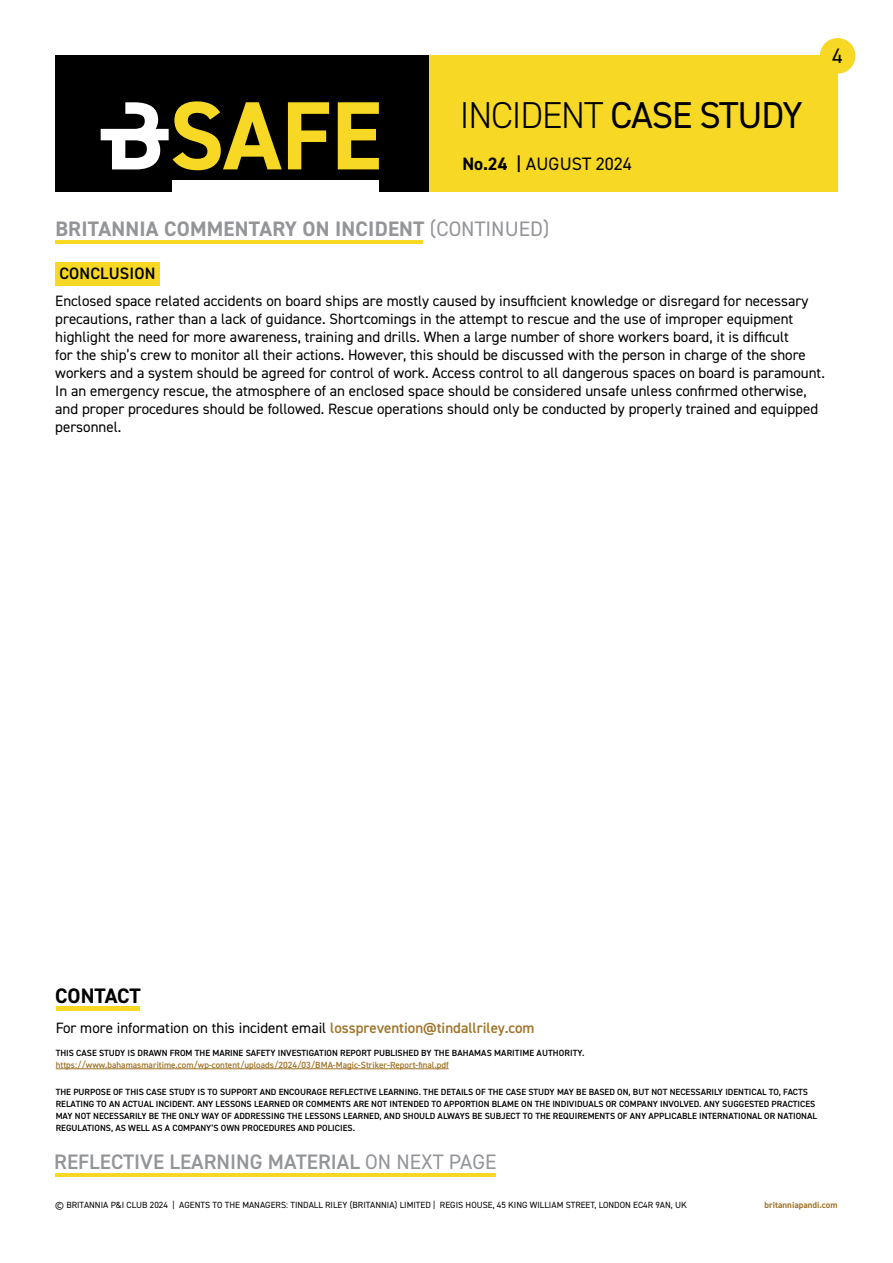
<style>
.page{position:relative;width:893px;height:1263px;background:#fff}
.page>*{position:absolute;margin:0;border:0;box-sizing:border-box;transform-origin:0 0}
.t1{font:37.5px "DIN2014";letter-spacing:-.03em;color:#000}
.t2{font:700 21px "DIN2014";letter-spacing:.01em;color:#939598}
.t3{font:600 21px "DIN2014";color:#939598}
.t4{font:700 21px "DIN2014";letter-spacing:-.01em;color:#000}
.t5{font:21px "DIN2014";color:#000}
.t6{font:18px "DIN2014";color:#000}
.t7{font:600 16.5px "DIN2014";letter-spacing:.01em;color:#000}
.t8{font:15px/18px "DIN2014";color:#000}
.t9{font:600 9px/12px "DIN2014";color:#000}
.t10{font:9px "DIN2014";color:#000}
.t11{font:600 9px "DIN2014";color:#a1752b}
.t12{font:700 9px "DIN2014";color:#a1752b}
.s1{font-weight:300}
.s2{font-weight:700}
.s3{font-weight:600}
.s4{font-weight:400}
.s5{font-weight:600;color:#a1752b}
</style>
<div class="page">
<div style="left:55px;top:55px;width:374px;height:137px;background:#000"></div>
<div style="left:429px;top:55px;width:409px;height:137px;background:#f7d824"></div>
<svg style="left:101px;top:101px;width:278px;height:69px"></svg>
<div style="left:173px;top:181px;width:206px;height:14px;background:#fff"></div>
<div style="left:820px;top:38px;width:35px;height:36px;background:#f7d824;border-radius:50%"></div>
<div style="left:55px;top:262px;width:105px;height:24px;background:#f7d824"></div>
<hr style="left:55px;top:240px;width:368px;height:4px;background:#f7d824">
<hr style="left:55px;top:1173px;width:441px;height:3px;background:#f7d824">
<hr style="left:56px;top:1068px;width:393px;height:1px;background:#a1752b">
<hr style="left:56px;top:1006px;width:84px;height:4px;background:#f7d824">
<h1 class="t1" style="left:460px;top:92px;width:345px"><span class="s1">INCIDENT</span> CASE STUDY</h1>
<p class="t6" style="left:462px;top:153px;width:171px"><span class="s2">No.24</span> <span class="s3">|</span> AUGUST 2024</p>
<h2 class="t5" style="left:832px;top:43px;width:12px">4</h2>
<h2 class="t2" style="left:55px;top:215px;width:496px">BRITANNIA COMMENTARY ON INCIDENT <span class="s4">(CONTINUED)</span></h2>
<p class="t7" style="left:59px;top:263px;width:97px">CONCLUSION</p>
<p class="t8" style="left:55px;top:291px;width:771px">Enclosed space related accidents on board ships are mostly caused by insufficient knowledge or disregard for necessary precautions, rather than a lack of guidance. Shortcomings in the attempt to rescue and the use of improper equipment highlight the need for more awareness, training and drills. When a large number of shore workers board, it is difficult<br>for the ship’s crew to monitor all their actions. However, this should be discussed with the person in charge of the shore workers and a system should be agreed for control of work. Access control to all dangerous spaces on board is paramount.<br>In an emergency rescue, the atmosphere of an enclosed space should be considered unsafe unless confirmed otherwise, and proper procedures should be followed. Rescue operations should only be conducted by properly trained and equipped personnel.</p>
<h2 class="t4" style="left:55px;top:981px;width:87px">CONTACT</h2>
<p class="t8" style="left:56px;top:1019px;width:480px">For more information on this incident email <span class="s5">lossprevention@tindallriley.com</span></p>
<p class="t9" style="left:56px;top:1046px;width:530px">THIS CASE STUDY IS DRAWN FROM THE MARINE SAFETY INVESTIGATION REPORT PUBLISHED BY THE BAHAMAS MARITIME AUTHORITY.</p>
<p class="t11" style="left:56px;top:1059px;width:395px">https://www.bahamasmaritime.com/wp-content/uploads/2024/03/BMA-Magic-Striker-Report-final.pdf</p>
<p class="t9" style="left:56px;top:1085px;width:763px">THE PURPOSE OF THIS CASE STUDY IS TO SUPPORT AND ENCOURAGE REFLECTIVE LEARNING. THE DETAILS OF THE CASE STUDY MAY BE BASED ON, BUT NOT NECESSARILY IDENTICAL TO, FACTS RELATING TO AN ACTUAL INCIDENT. ANY LESSONS LEARNED OR COMMENTS ARE NOT INTENDED TO APPORTION BLAME ON THE INDIVIDUALS OR COMPANY INVOLVED. ANY SUGGESTED PRACTICES MAY NOT NECESSARILY BE THE ONLY WAY OF ADDRESSING THE LESSONS LEARNED, AND SHOULD ALWAYS BE SUBJECT TO THE REQUIREMENTS OF ANY APPLICABLE INTERNATIONAL OR NATIONAL REGULATIONS, AS WELL AS A COMPANY’S OWN PROCEDURES AND POLICIES.</p>
<h2 class="t3" style="left:54px;top:1147px;width:444px">REFLECTIVE LEARNING MATERIAL <span class="s4">ON NEXT PAGE</span></h2>
<p class="t10" style="left:55px;top:1199px;width:633px">© BRITANNIA P&amp;I CLUB 2024 | AGENTS TO THE MANAGERS: TINDALL RILEY (BRITANNIA) LIMITED | REGIS HOUSE, 45 KING WILLIAM STREET, LONDON EC4R 9AN, UK</p>
<p class="t12" style="left:765px;top:1199px;width:74px">britanniapandi.com</p>
</div>
